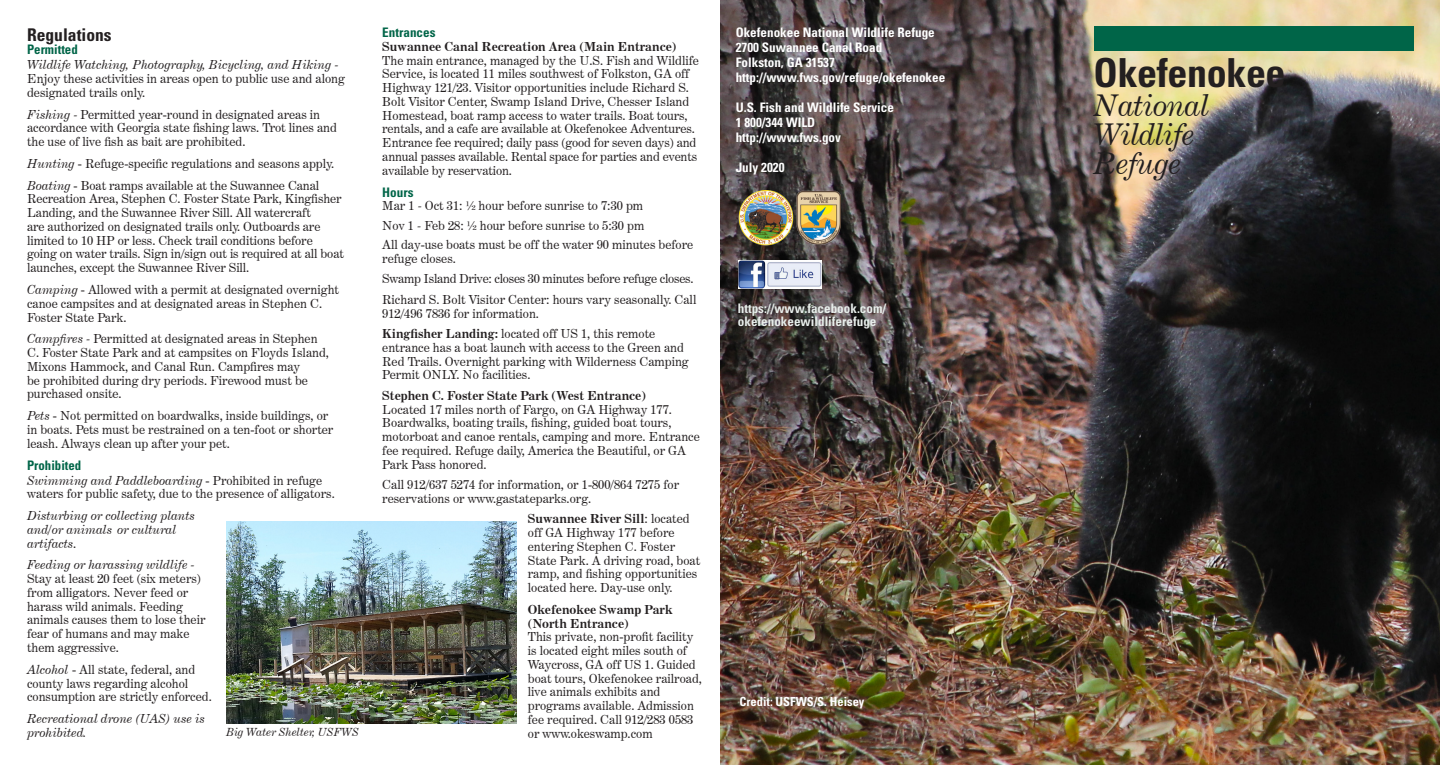
<style>
.page{position:relative;width:1440px;height:765px;background:#fff}
.page>*{position:absolute;margin:0;border:0;box-sizing:border-box;transform-origin:0 0}
.bold_sub{font:700 condensed 40px "Univers";letter-spacing:-.01em;color:#231f20}
.italic_sub{font:italic 30px "Century Expanded BT";letter-spacing:-.02em;color:#231f20}
.bold_sub-2{font:700 condensed 17.5px "Univers";color:#231f20}
.bold_sub-3{font:700 condensed 13.12px "Univers";color:#fff}
.bold_sub-4{font:700 condensed 13.12px/13.8px "Univers";color:#e8eeeb}
.bold_sub-5{font:700 condensed 13.12px "Univers";color:#006548}
.body{font:12.5px/13.8px "Century Expanded BT";color:#231f20}
.body-2{font:italic 12.5px/13.8px "Century Expanded BT";color:#231f20}
.body-3{font:12.5px "Century Expanded BT";letter-spacing:-.02em;color:#231f20}
.body-4{font:700 condensed 12.5px "Univers";color:#fff}
.t1{font:italic 11.25px "Century Expanded BT";color:#231f20}
.s1{font-weight:700}
.s2{font-style:italic}
.s3{font-style:normal}
</style>
<div class="page">
<img style="left:720px;top:0;width:720px;height:765px">
<img style="left:738px;top:191px;width:103px;height:56px">
<img style="left:739px;top:261px;width:83px;height:27px">
<div style="left:1094px;top:27px;width:320px;height:24px;background:#006548"></div>
<img style="left:226px;top:522px;width:291px;height:202px">
<p class="bold_sub-5" style="left:382px;top:25px;width:55px">Entrances</p>
<p class="body" style="left:382px;top:40px;width:318px"><span class="s1">Suwannee Canal Recreation Area (Main Entrance)<br></span>The main entrance, managed by the U.S. Fish and Wildlife Service, is located 11 miles southwest of Folkston, GA off Highway 121/23. Visitor opportunities include Richard S.<br>Bolt Visitor Center, Swamp Island Drive, Chesser Island Homestead, boat ramp access to water trails. Boat tours, rentals, and a cafe are available at Okefenokee Adventures.<br>Entrance fee required; daily pass (good for seven days) and annual passes available. Rental space for parties and events available by reservation.</p>
<p class="bold_sub-5" style="left:382px;top:184px;width:33px">Hours</p>
<p class="body" style="left:382px;top:199px;width:262px">Mar 1 <span class="s2">-</span> Oct 31: ½ hour before sunrise to 7:30 pm</p>
<p class="body" style="left:382px;top:218px;width:264px">Nov 1 <span class="s2">-</span> Feb 28: ½ hour before sunrise to 5:30 pm</p>
<p class="body" style="left:382px;top:238px;width:313px">All day-use boats must be off the water 90 minutes before refuge closes.</p>
<p class="body-3" style="left:382px;top:271px;width:313px">Swamp Island Drive: closes 30 minutes before refuge closes.</p>
<p class="body" style="left:382px;top:292px;width:316px">Richard S. Bolt Visitor Center: hours vary seasonally. Call<br>912/496 7836 for information.</p>
<p class="body" style="left:382px;top:327px;width:308px"><span class="s1">Kingfisher Landing:</span> located off US 1, this remote entrance has a boat launch with access to the Green and Red Trails. Overnight parking with Wilderness Camping Permit ONLY. No facilities.</p>
<p class="body" style="left:382px;top:388px;width:319px"><span class="s1">Stephen C. Foster State Park (West Entrance)<br></span>Located 17 miles north of Fargo, on GA Highway 177.<br>Boardwalks, boating trails, fishing, guided boat tours, motorboat and canoe rentals, camping and more. Entrance fee required. Refuge daily, America the Beautiful, or GA Park Pass honored.</p>
<p class="body" style="left:382px;top:478px;width:298px">Call 912/637 5274 for information, or 1-800/864 7275 for reservations or www.gastateparks.org.</p>
<p class="body" style="left:528px;top:512px;width:174px"><span class="s1">Suwannee River Sill</span>: located off GA Highway 177 before entering Stephen C. Foster<br>State Park. A driving road, boat ramp, and fishing opportunities located here. Day-use only.</p>
<p class="body" style="left:528px;top:602px;width:176px"><span class="s1">Okefenokee Swamp Park (North Entrance)<br></span>This private, non-profit facility is located eight miles south of<br>Waycross, GA off US 1. Guided boat tours, Okefenokee railroad, live animals exhibits and programs available. Admission fee required. Call 912/283 0583</p>
<p class="bold_sub-2" style="left:27px;top:24px;width:86px">Regulations</p>
<p class="bold_sub-5" style="left:27px;top:42px;width:52px">Permitted</p>
<p class="body" style="left:27px;top:58px;width:319px"><span class="s2">Wildlife Watching, Photography, Bicycling, and Hiking -<br></span>Enjoy these activities in areas open to public use and along designated trails only.</p>
<p class="body" style="left:27px;top:107px;width:311px"><span class="s2">Fishing -</span> Permitted year-round in designated areas in accordance with Georgia state fishing laws. Trot lines and the use of live fish as bait are prohibited.</p>
<p class="body" style="left:27px;top:156px;width:309px"><span class="s2">Hunting</span> - Refuge-specific regulations and seasons apply.</p>
<p class="body" style="left:27px;top:178px;width:318px"><span class="s2">Boating</span> - Boat ramps available at the Suwannee Canal Recreation Area, Stephen C. Foster State Park, Kingfisher Landing, and the Suwannee River Sill. All watercraft<br>are authorized on designated trails only. Outboards are limited to 10 HP or less. Check trail conditions before going on water trails. Sign in/sign out is required at all boat launches, except the Suwannee River Sill.</p>
<p class="body" style="left:27px;top:283px;width:313px"><span class="s2">Camping</span> - Allowed with a permit at designated overnight canoe campsites and at designated areas in Stephen C.<br>Foster State Park.</p>
<p class="body" style="left:27px;top:332px;width:303px"><span class="s2">Campfires -</span> Permitted at designated areas in Stephen C. Foster State Park and at campsites on Floyds Island, Mixons Hammock, and Canal Run. Campfires may<br>be prohibited during dry periods. Firewood must be purchased onsite.</p>
<p class="body" style="left:27px;top:409px;width:308px"><span class="s2">Pets</span> - Not permitted on boardwalks, inside buildings, or in boats. Pets must be restrained on a ten-foot or shorter leash. Always clean up after your pet.</p>
<p class="bold_sub-5" style="left:27px;top:457px;width:56px">Prohibited</p>
<p class="body" style="left:27px;top:473px;width:309px"><span class="s2">Swimming and Paddleboarding</span> - Prohibited in refuge waters for public safety, due to the presence of alligators.</p>
<p class="body-2" style="left:27px;top:509px;width:169px">Disturbing or collecting plants and/or animals or cultural artifacts<span class="s3">.</span></p>
<p class="body" style="left:27px;top:558px;width:180px"><span class="s2">Feeding or harassing wildlife -<br></span>Stay at least 20 feet (six meters) from alligators. Never feed or harass wild animals. Feeding animals causes them to lose their fear of humans and may make them aggressive.</p>
<p class="body" style="left:27px;top:662px;width:186px"><span class="s2">Alcohol</span> - All state, federal, and county laws regarding alcohol consumption are strictly enforced.</p>
<p class="body-2" style="left:27px;top:712px;width:179px">Recreational drone (UAS) use is prohibited.</p>
<p class="t1" style="left:226px;top:725px;width:134px">Big Water Shelter, USFWS</p>
<p class="body" style="left:528px;top:726px;width:126px">or www.okeswamp.com</p>
<p class="bold_sub-3" style="left:736px;top:25px;width:201px">Okefenokee National Wildlife Refuge</p>
<p class="bold_sub-3" style="left:736px;top:40px;width:148px">2700 Suwannee Canal Road</p>
<p class="bold_sub-3" style="left:736px;top:55px;width:101px">Folkston, GA 31537</p>
<p class="bold_sub-3" style="left:736px;top:70px;width:211px">http://www.fws.gov/refuge/okefenokee</p>
<p class="bold_sub-3" style="left:736px;top:100px;width:160px">U.S. Fish and Wildlife Service</p>
<p class="bold_sub-3" style="left:736px;top:115px;width:81px">1 800/344 WILD</p>
<p class="bold_sub-3" style="left:736px;top:130px;width:107px">http://www.fws.gov</p>
<p class="bold_sub-3" style="left:736px;top:160px;width:50px">July 2020</p>
<p class="bold_sub-4" style="left:738px;top:301px;width:150px">https://www.facebook.com/ okefenokeewildliferefuge</p>
<p class="body-4" style="left:740px;top:694px;width:126px">Credit: USFWS/S. Heisey</p>
<p class="bold_sub" style="left:1094px;top:49px;width:193px">Okefenokee</p>
<p class="italic_sub" style="left:1094px;top:87px;width:117px">National</p>
<p class="italic_sub" style="left:1094px;top:116px;width:103px">Wildlife</p>
<p class="italic_sub" style="left:1094px;top:145px;width:89px">Refuge</p>
</div>
